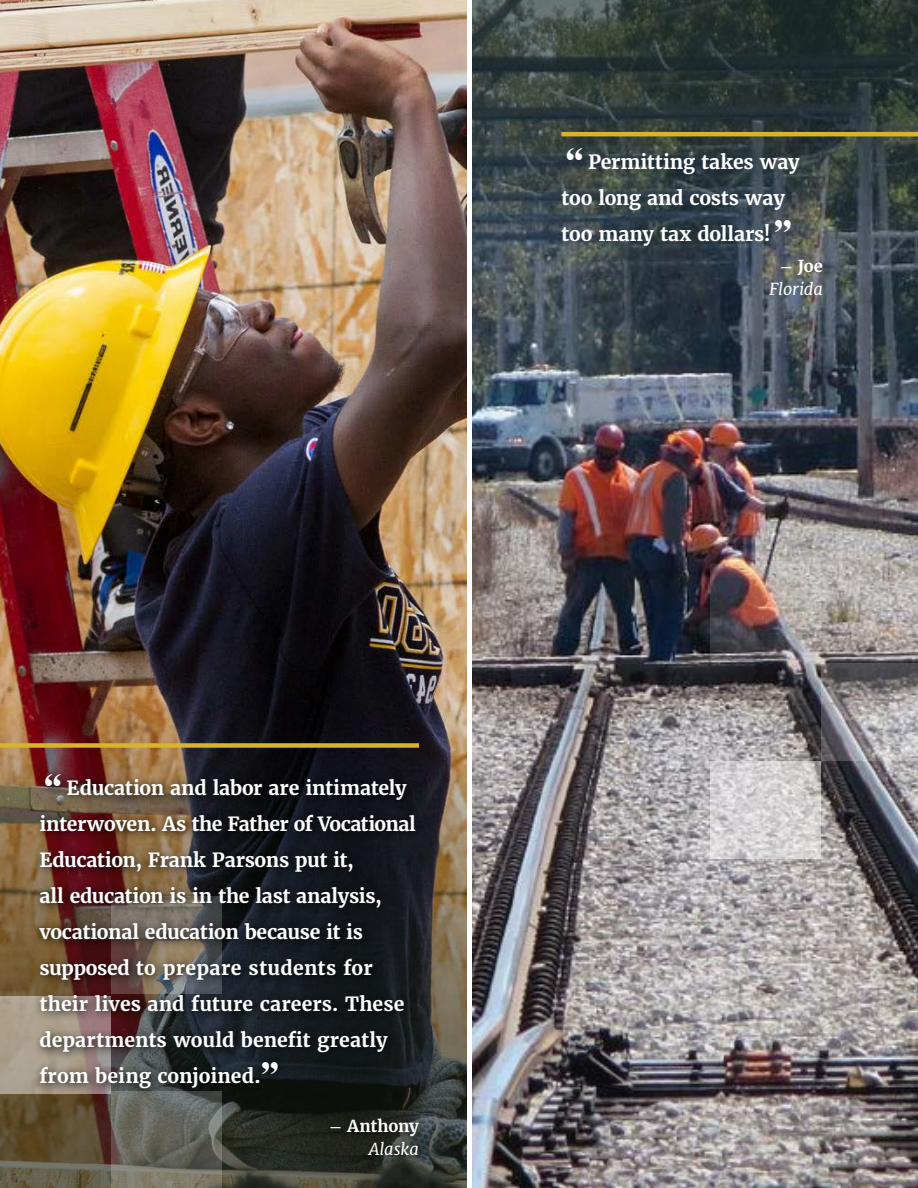
<style>
.page{position:relative;width:918px;height:1188px;background:#fff}
.page>*{position:absolute;margin:0;border:0;box-sizing:border-box;transform-origin:0 0}
.Callout_Quotes{font:45px "Engravers";color:#fff}
.Callout_Quotes-2{font:700 19.5px/36px "Merriweather";letter-spacing:-.01em;color:#fff}
.H2_No_TOC{font:700 16.5px/22.5px "Merriweather";letter-spacing:-.015em;color:#fff;text-align:right}
.H2_No_TOC-2{font:italic 16.5px/22.5px "Merriweather";letter-spacing:-.01em;color:#fff;text-align:right}
.s1{font-family:"Arial Narrow";font-style:normal}
.s2{font-weight:700;font-style:normal}
.s3{font-family:"Arial Narrow";font-weight:400}
.s4{font-weight:400;font-style:italic}
</style>
<div class="page">
<img style="left:1px;top:0;width:465px;height:202px">
<img style="left:0;top:202px;width:466px;height:986px">
<img style="left:472px;top:0;width:446px;height:1188px">
<svg style="left:111px;top:1166px;width:111px;height:22px;background:#7c796a"></svg>
<div style="left:0;top:997px;width:111px;height:97px;background:#aca28f"></div>
<svg style="left:821px;top:663px;width:97px;height:98px;background:#8d8a8d"></svg>
<svg style="left:710px;top:761px;width:111px;height:98px;background:#d4d1d2"></svg>
<img style="left:710px;top:564px;width:111px;height:97px">
<div style="left:34px;top:768px;width:395px;height:398px;background:#000;opacity:.9"></div>
<div style="left:0;top:743px;width:419px;height:5px;background:#d7b429"></div>
<img style="left:473px;top:0;width:445px;height:549px">
<hr style="left:561px;top:132px;width:357px;height:4px;background:#d7b429">
<p class="Callout_Quotes" style="left:561px;top:137px;width:28px">“</p>
<p class="Callout_Quotes-2" style="left:561px;top:144px;width:240px;text-indent:27px">Permitting takes way too long and costs way too many tax dollars!</p>
<p class="Callout_Quotes" style="left:770px;top:209px;width:28px">”</p>
<p class="H2_No_TOC-2" style="left:769px;top:255px;width:55px"><span class="s1">―</span> <span class="s2">Joe<br></span>Florida</p>
<p class="Callout_Quotes" style="left:39px;top:763px;width:28px">“</p>
<p class="Callout_Quotes-2" style="left:39px;top:769px;width:378px;text-indent:27px">Education and labor are intimately interwoven. As the Father of Vocational Education, Frank Parsons put it,<br>all education is in the last analysis, vocational education because it is supposed to prepare students for their lives and future careers. These departments would benefit greatly from being conjoined.</p>
<p class="Callout_Quotes" style="left:257px;top:1051px;width:28px">”</p>
<p class="H2_No_TOC" style="left:329px;top:1115px;width:92px"><span class="s3">―</span> Anthony<br><span class="s4">Alaska</span></p>
</div>
